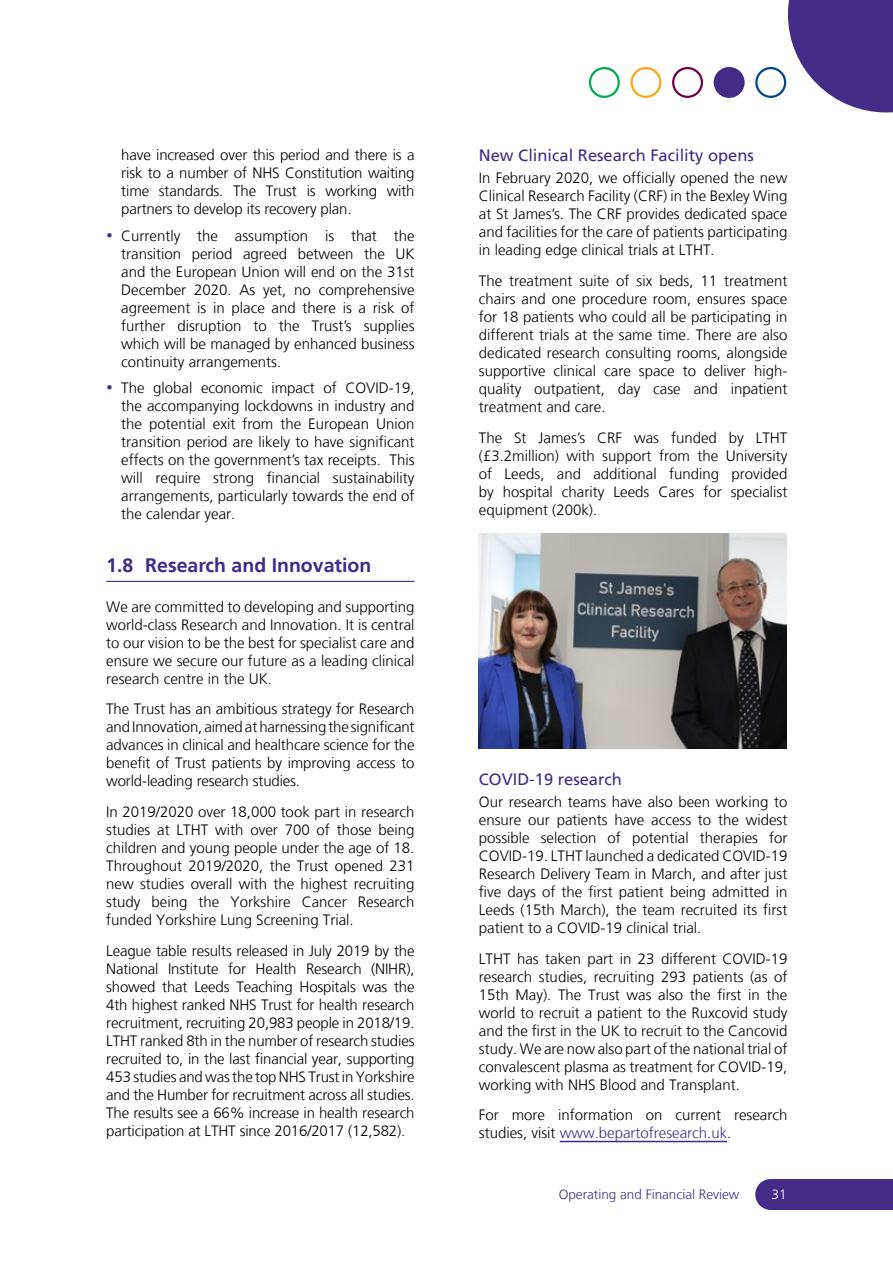
<style>
.page{position:relative;width:893px;height:1263px;background:#fff}
.page>*{position:absolute;margin:0;border:0;box-sizing:border-box;transform-origin:0 0}
.t1{font:700 19.5px "Frutiger LT";color:#422c88}
.t2{font:16.5px "Frutiger LT";color:#422c88}
.t3{font:300 15px/18px "Frutiger LT";color:#000;text-align:justify}
.t4{font:300 13.5px "Frutiger LT";color:#422c88}
.t5{font:300 13.5px "Frutiger LT";color:#fff}
.s1{color:#422c88}
</style>
<div class="page">
<div style="left:756px;top:1180px;width:29px;height:29px;background:#422c88;border-radius:50%"></div>
<div style="left:755px;top:1179px;width:31px;height:31px;border:2px solid #422c88;border-radius:50%"></div>
<div style="left:771px;top:1179px;width:122px;height:31px;background:#422c88"></div>
<svg style="left:788px;top:0;width:105px;height:112px"></svg>
<div style="left:755px;top:67px;width:31px;height:31px;border:2px solid #00468b;border-radius:50%"></div>
<div style="left:630px;top:67px;width:31px;height:31px;border:2px solid #faa61a;border-radius:50%"></div>
<div style="left:715px;top:68px;width:28px;height:29px;background:#422c88;border-radius:50%"></div>
<div style="left:714px;top:67px;width:31px;height:31px;border:2px solid #422c88;border-radius:50%"></div>
<div style="left:589px;top:67px;width:31px;height:31px;border:2px solid #00ab4f;border-radius:50%"></div>
<div style="left:672px;top:67px;width:31px;height:31px;border:2px solid #70004b;border-radius:50%"></div>
<hr style="left:560px;top:1141px;width:167px;height:1px;background:#422c88">
<img style="left:479px;top:534px;width:307px;height:214px">
<hr style="left:106px;top:581px;width:309px;height:1px;background:#422c88">
<p class="t3" style="left:121px;top:146px;width:295px">have increased over this period and there is a risk to a number of NHS Constitution waiting time standards. The Trust is working with partners to develop its recovery plan.</p>
<p class="t3" style="left:121px;top:227px;width:295px;text-indent:-15px"><span class="s1">•</span> Currently the assumption is that the transition period agreed between the UK and the European Union will end on the 31st December 2020. As yet, no comprehensive agreement is in place and there is a risk of further disruption to the Trust’s supplies which will be managed by enhanced business continuity arrangements.</p>
<p class="t3" style="left:121px;top:379px;width:295px;text-indent:-15px"><span class="s1">•</span> The global economic impact of COVID-19, the accompanying lockdowns in industry and the potential exit from the European Union transition period are likely to have significant effects on the government’s tax receipts. This will require strong financial sustainability arrangements, particularly towards the end of the calendar year.</p>
<h1 class="t1" style="left:106px;top:554px;width:267px">1.8 Research and Innovation</h1>
<p class="t3" style="left:106px;top:598px;width:310px">We are committed to developing and supporting world-class Research and Innovation. It is central to our vision to be the best for specialist care and ensure we secure our future as a leading clinical research centre in the UK.</p>
<p class="t3" style="left:106px;top:700px;width:310px">The Trust has an ambitious strategy for Research andInnovation, aimedatharnessingthe significant advances in clinical and healthcare science for the benefit of Trust patients by improving access to world-leading research studies.</p>
<p class="t3" style="left:106px;top:803px;width:310px">In 2019/2020 over 18,000 took part in research studies at LTHT with over 700 of those being children and young people under the age of 18.<br>Throughout 2019/2020, the Trust opened 231 new studies overall with the highest recruiting study being the Yorkshire Cancer Research funded Yorkshire Lung Screening Trial.</p>
<p class="t3" style="left:106px;top:942px;width:310px">League table results released in July 2019 by the National Institute for Health Research (NIHR), showed that Leeds Teaching Hospitals was the 4th highest ranked NHS Trust for health research recruitment, recruiting 20,983 people in 2018/19.<br>LTHT ranked 8th in the number of research studies recruited to, in the last financial year, supporting 453 studies and was the top NHS Trust in Yorkshire and the Humber for recruitment across all studies.<br>The results see a 66% increase in health research participation at LTHT since 2016/2017 (12,582).</p>
<p class="t2" style="left:479px;top:146px;width:277px">New Clinical Research Facility opens</p>
<p class="t3" style="left:479px;top:169px;width:310px">In February 2020, we officially opened the new Clinical Research Facility (CRF) in the Bexley Wing at St James’s. The CRF provides dedicated space and facilities for the care of patients participating in leading edge clinical trials at LTHT.</p>
<p class="t3" style="left:479px;top:272px;width:310px">The treatment suite of six beds, 11 treatment chairs and one procedure room, ensures space for 18 patients who could all be participating in different trials at the same time. There are also dedicated research consulting rooms, alongside supportive clinical care space to deliver high&shy;quality outpatient, day case and inpatient treatment and care.</p>
<p class="t3" style="left:479px;top:429px;width:310px">The St James’s CRF was funded by LTHT (£3.2million) with support from the University of Leeds, and additional funding provided by hospital charity Leeds Cares for specialist equipment (200k).</p>
<p class="t2" style="left:479px;top:769px;width:145px">COVID-19 research</p>
<p class="t3" style="left:479px;top:793px;width:310px">Our research teams have also been working to ensure our patients have access to the widest possible selection of potential therapies for COVID-19. LTHT launched a dedicated COVID-19<br>Research Delivery Team in March, and after just five days of the first patient being admitted in Leeds (15th March), the team recruited its first patient to a COVID-19 clinical trial.</p>
<p class="t3" style="left:479px;top:950px;width:310px">LTHT has taken part in 23 different COVID-19 research studies, recruiting 293 patients (as of 15th May). The Trust was also the first in the world to recruit a patient to the Ruxcovid study and the first in the UK to recruit to the Cancovid study. We are now also part of the national trial of convalescent plasma as treatment for COVID-19, working with NHS Blood and Transplant.</p>
<p class="t3" style="left:479px;top:1106px;width:310px">For more information on current research studies, visit <span class="s1">www.bepartofresearch.uk</span>.</p>
<p class="t4" style="left:559px;top:1187px;width:182px">Operating and Financial Review</p>
<p class="t5" style="left:771px;top:1187px;width:17px">31</p>
</div>
